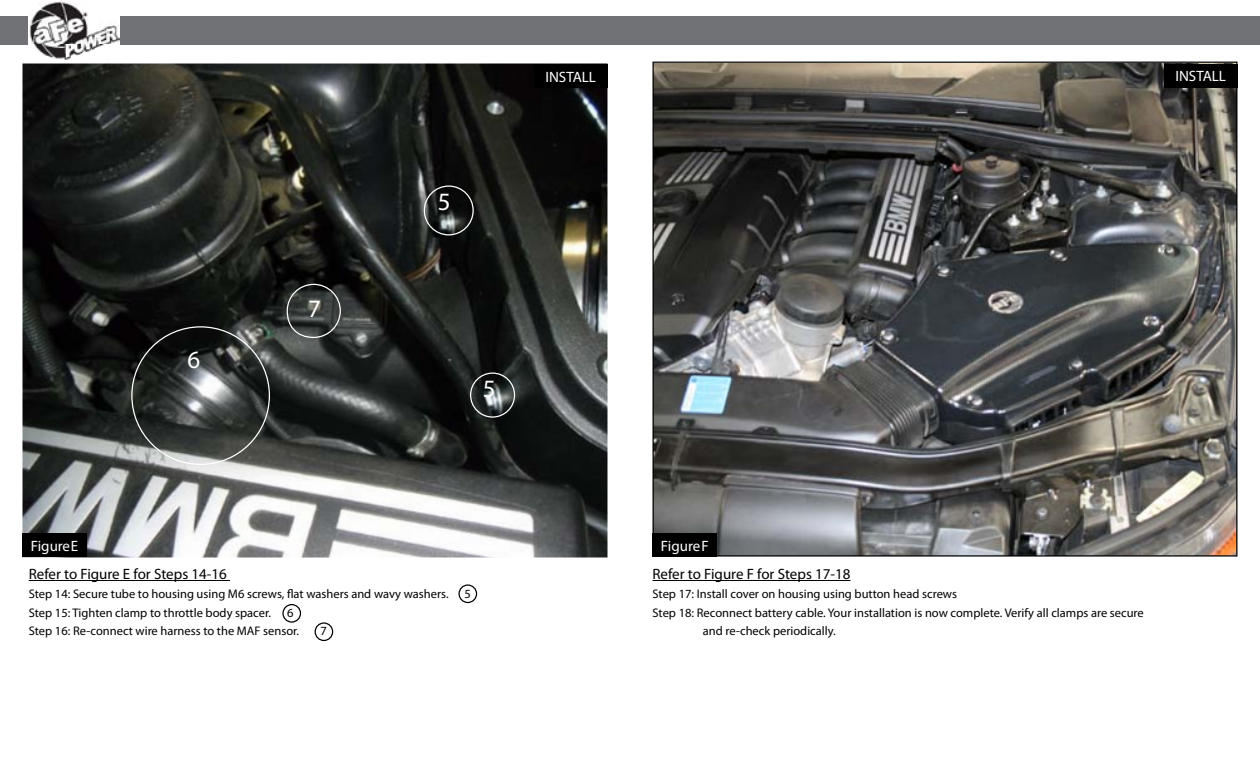
<style>
.page{position:relative;width:1260px;height:765px;background:#fff}
.page>*{position:absolute;margin:0;border:0;box-sizing:border-box;transform-origin:0 0}
.t1{font:25px "Myriad Pro";color:#fff}
.t2{font:15px "Myriad Pro";color:#000}
.t3{font:15px "Myriad Pro";color:#fff}
.t4{font:12.5px/18.8px "Myriad Pro";color:#000}
</style>
<div class="page">
<div style="left:0;top:16px;width:1260px;height:28px;background:#717275"></div>
<img style="left:29px;top:0;width:90px;height:60px">
<img style="left:22px;top:64px;width:586px;height:494px">
<hr style="left:29px;top:580px;width:201px;height:1px;background:#000">
<div style="left:22px;top:534px;width:65px;height:23px;background:#000"></div>
<div style="left:534px;top:64px;width:74px;height:24px;background:#000"></div>
<div style="left:424px;top:185px;width:50px;height:50px;border:1px solid #fff;border-radius:50%"></div>
<div style="left:470px;top:372px;width:45px;height:46px;border:1px solid #fff;border-radius:50%"></div>
<div style="left:287px;top:284px;width:54px;height:54px;border:1px solid #fff;border-radius:50%"></div>
<img style="left:654px;top:64px;width:582px;height:491px">
<hr style="left:652px;top:580px;width:199px;height:1px;background:#000">
<div style="left:652px;top:534px;width:65px;height:23px;background:#000"></div>
<div style="left:1164px;top:64px;width:74px;height:23px;background:#000"></div>
<div style="left:458px;top:584px;width:19px;height:19px;border:1px solid #000;border-radius:50%"></div>
<div style="left:282px;top:604px;width:19px;height:19px;border:1px solid #000;border-radius:50%"></div>
<div style="left:315px;top:622px;width:18px;height:19px;border:1px solid #000;border-radius:50%"></div>
<h1 class="t1" style="left:188px;top:345px;width:14px">6</h1>
<h1 class="t1" style="left:308px;top:293px;width:14px">7</h1>
<h1 class="t1" style="left:438px;top:186px;width:14px">5</h1>
<p class="t3" style="left:546px;top:67px;width:52px">INSTALL</p>
<h1 class="t1" style="left:483px;top:373px;width:14px">5</h1>
<p class="t3" style="left:1176px;top:67px;width:52px">INSTALL</p>
<p class="t3" style="left:31px;top:537px;width:49px">Figure E</p>
<p class="t2" style="left:29px;top:565px;width:200px">Refer to Figure E for Steps 14-16</p>
<p class="t4" style="left:29px;top:584px;width:421px">Step 14: Secure tube to housing using M6 screws, flat washers and wavy washers.</p>
<p class="t4" style="left:465px;top:584px;width:8px">5</p>
<p class="t4" style="left:29px;top:603px;width:244px">Step 15: Tighten clamp to throttle body spacer.</p>
<p class="t4" style="left:29px;top:603px;width:272px;text-indent:258px">6<br>Step 16: Re-connect wire harness to the MAF sensor.</p>
<p class="t4" style="left:320px;top:622px;width:8px">7</p>
<p class="t3" style="left:661px;top:537px;width:50px">Figure F</p>
<p class="t2" style="left:652px;top:565px;width:200px">Refer to Figure F for Steps 17-18</p>
<p class="t4" style="left:652px;top:584px;width:306px">Step 17: Install cover on housing using button head screws</p>
<p class="t4" style="left:652px;top:603px;width:493px">Step 18: Reconnect battery cable. Your installation is now complete. Verify all clamps are secure</p>
<p class="t4" style="left:703px;top:622px;width:135px">and re-check periodically.</p>
</div>
